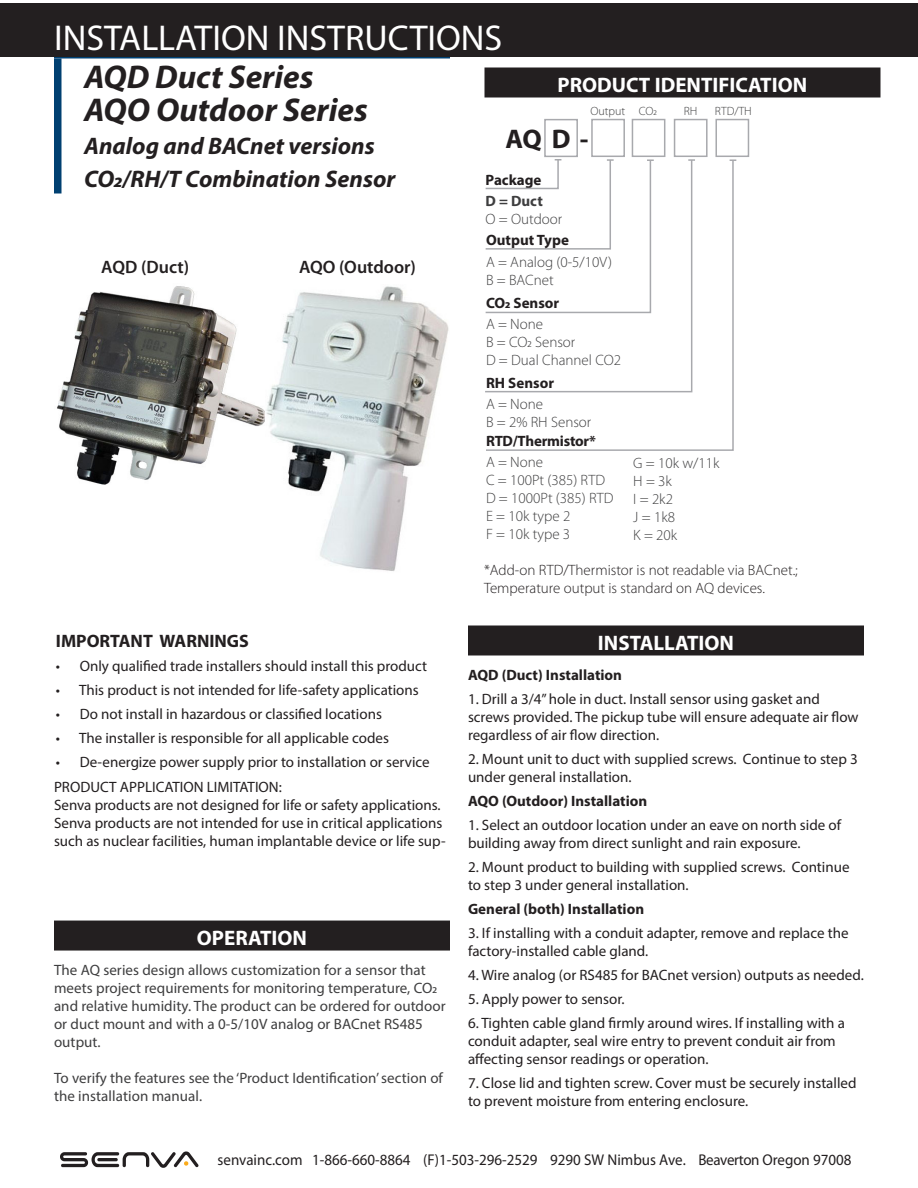
<style>
.page{position:relative;width:918px;height:1188px;background:#fff}
.page>*{position:absolute;margin:0;border:0;box-sizing:border-box;transform-origin:0 0}
.t1{font:36px "Myriad Pro";color:#fff}
.Product_Title_and_Po{font:italic 700 33px "Myriad Pro";color:#231f20}
.S_Table_Bold_10_pt_a{font:700 27px "Myriad Pro";color:#231f20}
.Product_Title_and_Po-2{font:italic 700 24px "Myriad Pro";color:#231f20}
.Install_Heading_Bars{font:700 21px "Myriad Pro";color:#fff}
.t2{font:600 18px "Myriad Pro";color:#231f20}
.t3{font:700 18px "Myriad Pro";color:#231f20}
.t4{font:15.6px "Myriad Pro";color:#231f20;scale:.96 1}
.t5{font:15px/18px "Myriad Pro";color:#231f20}
.Marketing_Body_10_5p{font:15px/18px "Myriad Pro";letter-spacing:.005em;color:#3e3e3f}
.S_Table_Light_8pt_al{font:300 15px "Myriad Pro";color:#3e3e3f}
.S_Table_Bold_10_pt_a-2{font:700 15px "Myriad Pro";color:#231f20}
.t6{font:300 15px/18px "Myriad Pro";color:#231f20}
.S_Table_Bold_10_pt_a-3{font:300 15px "Myriad Pro";color:#3e3e3f}
.S_Table_Bold_10_pt_a-4{font:700 15px "Myriad Pro";color:#3e3e3f}
.S_Table_Light_8pt_al-2{font:300 12px "Myriad Pro";color:#3e3e3f}
</style>
<div class="page">
<div style="left:0;top:3px;width:918px;height:54px;background:#231f20"></div>
<svg style="left:60px;top:1151px;width:138px;height:17px"></svg>
<hr style="left:54px;top:57px;width:396px;height:1px;background:#004071">
<div style="left:54px;top:58px;width:8px;height:135px;background:#004071"></div>
<div style="left:484px;top:68px;width:396px;height:30px;background:#231f20"></div>
<div style="left:54px;top:921px;width:396px;height:30px;background:#231f20"></div>
<div style="left:591px;top:119px;width:34px;height:38px;border:2px solid #a8a9ad"></div>
<div style="left:632px;top:119px;width:33px;height:38px;border:2px solid #a8a9ad"></div>
<div style="left:715px;top:119px;width:34px;height:38px;border:2px solid #a8a9ad"></div>
<div style="left:674px;top:119px;width:34px;height:38px;border:2px solid #a8a9ad"></div>
<svg style="left:485px;top:159px;width:249px;height:292px"></svg>
<svg style="left:730px;top:159px;width:6px;height:2px"></svg>
<div style="left:544px;top:119px;width:34px;height:38px;border:2px solid #a8a9ad"></div>
<svg style="left:485px;top:159px;width:169px;height:155px"></svg>
<div style="left:468px;top:626px;width:396px;height:30px;background:#231f20"></div>
<img style="left:57px;top:286px;width:208px;height:199px">
<img style="left:266px;top:286px;width:183px;height:285px">
<p class="t1" style="left:54px;top:16px;width:450px">INSTALLATION INSTRUCTIONS</p>
<p class="Product_Title_and_Po" style="left:84px;top:56px;width:231px">AQD Duct Series</p>
<p class="Product_Title_and_Po" style="left:84px;top:89px;width:285px">AQO Outdoor Series</p>
<p class="Product_Title_and_Po-2" style="left:84px;top:131px;width:292px">Analog and BACnet versions</p>
<p class="Product_Title_and_Po-2" style="left:84px;top:164px;width:313px">CO2/RH/T Combination Sensor</p>
<p class="t2" style="left:101px;top:255px;width:89px">AQD (Duct)</p>
<p class="t2" style="left:299px;top:255px;width:119px">AQO (Outdoor)</p>
<p class="t3" style="left:56px;top:629px;width:195px">IMPORTANT WARNINGS</p>
<p class="t5" style="left:56px;top:657px;width:373px">• Only qualified trade installers should install this product</p>
<p class="t5" style="left:56px;top:681px;width:364px">• This product is not intended for life-safety applications</p>
<p class="t5" style="left:56px;top:705px;width:328px">• Do not install in hazardous or classified locations</p>
<p class="t5" style="left:56px;top:729px;width:335px">• The installer is responsible for all applicable codes</p>
<p class="t5" style="left:56px;top:753px;width:375px">• De-energize power supply prior to installation or service</p>
<p class="t5" style="left:54px;top:777px;width:229px">PRODUCT APPLICATION LIMITATION:</p>
<p class="t5" style="left:54px;top:795px;width:393px">Senva products are not designed for life or safety applications.<br>Senva products are not intended for use in critical applications such as nuclear facilities, human implantable device or life sup-</p>
<p class="Install_Heading_Bars" style="left:197px;top:924px;width:112px">OPERATION</p>
<p class="Marketing_Body_10_5p" style="left:54px;top:960px;width:393px">The AQ series design allows customization for a sensor that meets project requirements for monitoring temperature, CO2 and relative humidity. The product can be ordered for outdoor or duct mount and with a 0-5/10V analog or BACnet RS485 output.</p>
<p class="Marketing_Body_10_5p" style="left:54px;top:1068px;width:391px">To verify the features see the ‘Product Identification’ section of the installation manual.</p>
<p class="Install_Heading_Bars" style="left:558px;top:71px;width:251px">PRODUCT IDENTIFICATION</p>
<p class="S_Table_Light_8pt_al-2" style="left:590px;top:104px;width:36px">Output</p>
<p class="S_Table_Bold_10_pt_a" style="left:505px;top:121px;width:85px">AQ D -</p>
<p class="S_Table_Light_8pt_al-2" style="left:639px;top:104px;width:20px">CO2</p>
<p class="S_Table_Light_8pt_al-2" style="left:684px;top:104px;width:15px">RH</p>
<p class="S_Table_Light_8pt_al-2" style="left:715px;top:104px;width:38px">RTD/TH</p>
<p class="S_Table_Bold_10_pt_a-2" style="left:486px;top:170px;width:57px">Package</p>
<p class="S_Table_Bold_10_pt_a-4" style="left:486px;top:192px;width:59px">D = Duct</p>
<p class="S_Table_Light_8pt_al" style="left:486px;top:210px;width:78px">O = Outdoor</p>
<p class="S_Table_Bold_10_pt_a-2" style="left:486px;top:230px;width:84px">Output Type</p>
<p class="S_Table_Bold_10_pt_a-3" style="left:486px;top:253px;width:128px">A = Analog (0-5/10V)</p>
<p class="S_Table_Light_8pt_al" style="left:486px;top:271px;width:69px">B = BACnet</p>
<p class="S_Table_Bold_10_pt_a-2" style="left:486px;top:293px;width:75px">CO2 Sensor</p>
<p class="S_Table_Bold_10_pt_a-3" style="left:486px;top:315px;width:59px">A = None</p>
<p class="S_Table_Light_8pt_al" style="left:486px;top:333px;width:91px">B = CO2 Sensor</p>
<p class="S_Table_Light_8pt_al" style="left:486px;top:351px;width:137px">D = Dual Channel CO2</p>
<p class="S_Table_Bold_10_pt_a-2" style="left:486px;top:373px;width:70px">RH Sensor</p>
<p class="S_Table_Bold_10_pt_a-3" style="left:486px;top:395px;width:59px">A = None</p>
<p class="S_Table_Light_8pt_al" style="left:486px;top:413px;width:107px">B = 2% RH Sensor</p>
<p class="S_Table_Bold_10_pt_a-2" style="left:486px;top:431px;width:111px">RTD/Thermistor*</p>
<p class="S_Table_Light_8pt_al" style="left:486px;top:453px;width:59px">A = None</p>
<p class="S_Table_Light_8pt_al" style="left:486px;top:471px;width:121px">C = 100Pt (385) RTD</p>
<p class="S_Table_Light_8pt_al" style="left:486px;top:489px;width:129px">D = 1000Pt (385) RTD</p>
<p class="S_Table_Light_8pt_al" style="left:486px;top:507px;width:86px">E = 10k type 2</p>
<p class="S_Table_Light_8pt_al" style="left:486px;top:525px;width:86px">F = 10k type 3</p>
<p class="S_Table_Light_8pt_al" style="left:633px;top:454px;width:88px">G = 10k w/11k</p>
<p class="S_Table_Light_8pt_al" style="left:633px;top:472px;width:40px">H = 3k</p>
<p class="S_Table_Light_8pt_al" style="left:633px;top:490px;width:41px">I = 2k2</p>
<p class="S_Table_Light_8pt_al" style="left:633px;top:508px;width:43px">J = 1k8</p>
<p class="S_Table_Light_8pt_al" style="left:633px;top:526px;width:45px">K = 20k</p>
<p class="t6" style="left:484px;top:561px;width:315px">*Add-on RTD/Thermistor is not readable via BACnet.;<br>Temperature output is standard on AQ devices.</p>
<p class="Install_Heading_Bars" style="left:598px;top:629px;width:138px">INSTALLATION</p>
<p class="S_Table_Bold_10_pt_a-2" style="left:468px;top:665px;width:156px">AQD (Duct) Installation</p>
<p class="t5" style="left:468px;top:689px;width:392px">1. Drill a 3/4” hole in duct. Install sensor using gasket and screws provided. The pickup tube will ensure adequate air flow regardless of air flow direction.</p>
<p class="t5" style="left:468px;top:749px;width:391px">2. Mount unit to duct with supplied screws. Continue to step 3 under general installation.</p>
<p class="S_Table_Bold_10_pt_a-2" style="left:468px;top:791px;width:181px">AQO (Outdoor) Installation</p>
<p class="t5" style="left:468px;top:815px;width:375px">1. Select an outdoor location under an eave on north side of building away from direct sunlight and rain exposure.</p>
<p class="t5" style="left:468px;top:857px;width:383px">2. Mount product to building with supplied screws. Continue to step 3 under general installation.</p>
<p class="S_Table_Bold_10_pt_a-2" style="left:468px;top:899px;width:178px">General (both) Installation</p>
<p class="t5" style="left:468px;top:923px;width:382px">3. If installing with a conduit adapter, remove and replace the factory-installed cable gland.</p>
<p class="t5" style="left:468px;top:965px;width:397px">4. Wire analog (or RS485 for BACnet version) outputs as needed.</p>
<p class="t5" style="left:468px;top:989px;width:158px">5. Apply power to sensor.</p>
<p class="t5" style="left:468px;top:1013px;width:378px">6. Tighten cable gland firmly around wires. If installing with a conduit adapter, seal wire entry to prevent conduit air from affecting sensor readings or operation.</p>
<p class="t5" style="left:468px;top:1073px;width:390px">7. Close lid and tighten screw. Cover must be securely installed to prevent moisture from entering enclosure.</p>
<p class="t4" style="left:218px;top:1150px;width:662px">senvainc.com 1-866-660-8864 (F)1-503-296-2529 9290 SW Nimbus Ave. Beaverton Oregon 97008</p>
</div>
